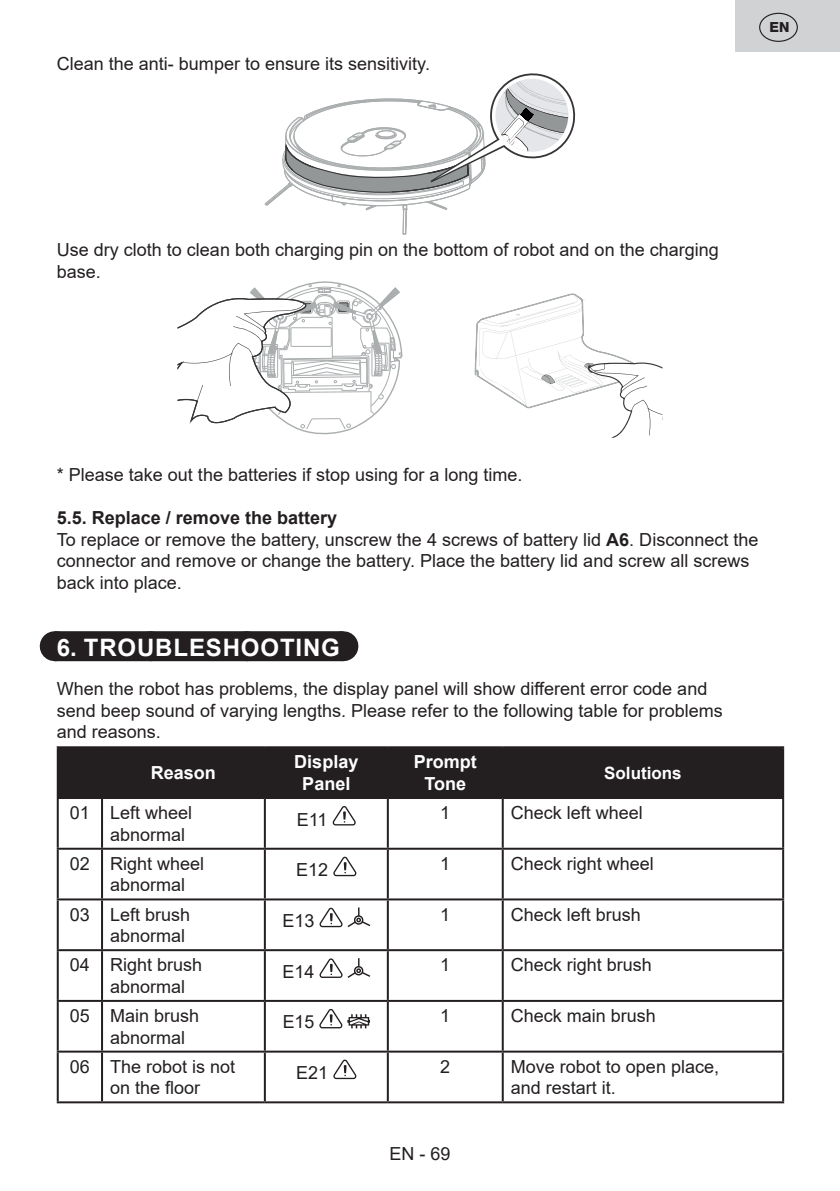
<style>
.page{position:relative;width:840px;height:1191px;background:#fff}
.page>*{position:absolute;margin:0;border:0;box-sizing:border-box;transform-origin:0 0}
.t1{font:700 24px "Arial";letter-spacing:.035em;color:#fff}
.t2{font:18px/21.6px "Arial";color:#231f20}
.t3{font:700 18px/21.6px "Arial";color:#fff;text-align:center}
.t4{font:700 17px "Arial";color:#fff}
.t5{font:800 14px "Helvetica Neue OT";color:#231f20}
.s1{font-weight:700}
</style>
<div class="page">
<div style="left:735px;top:0;width:104px;height:51px;background:#d1d2d4"></div>
<div style="left:758px;top:13px;width:39px;height:29px;border:1px solid #231f20;border-radius:50%"></div>
<div style="left:55px;top:631px;width:287px;height:30px;background:#231f20"></div>
<svg style="left:151px;top:631px;width:143px;height:1px"></svg>
<hr style="left:342px;top:631px;width:1px;height:30px;background:#231f20">
<svg style="left:265px;top:73px;width:309px;height:162px"></svg>
<svg style="left:474px;top:293px;width:188px;height:145px"></svg>
<svg style="left:177px;top:281px;width:226px;height:154px"></svg>
<div style="left:59px;top:748px;width:722px;height:49px;background:#231f20"></div>
<svg style="left:103px;top:900px;width:678px;height:201px"></svg>
<hr style="left:57px;top:746px;width:45px;height:2px;background:#231f20">
<hr style="left:57px;top:748px;width:2px;height:49px;background:#231f20">
<hr style="left:102px;top:746px;width:163px;height:2px;background:#231f20">
<hr style="left:101px;top:748px;width:2px;height:49px;background:#231f20">
<hr style="left:265px;top:746px;width:122px;height:2px;background:#231f20">
<hr style="left:264px;top:748px;width:2px;height:49px;background:#231f20">
<hr style="left:387px;top:746px;width:115px;height:2px;background:#231f20">
<hr style="left:386px;top:748px;width:2px;height:49px;background:#231f20">
<hr style="left:502px;top:746px;width:281px;height:2px;background:#231f20">
<hr style="left:501px;top:748px;width:2px;height:49px;background:#231f20">
<hr style="left:781px;top:748px;width:2px;height:49px;background:#231f20">
<hr style="left:57px;top:797px;width:45px;height:2px;background:#231f20">
<hr style="left:57px;top:799px;width:2px;height:48px;background:#231f20">
<hr style="left:102px;top:797px;width:163px;height:2px;background:#231f20">
<hr style="left:101px;top:799px;width:2px;height:48px;background:#231f20">
<hr style="left:265px;top:797px;width:122px;height:2px;background:#231f20">
<hr style="left:264px;top:799px;width:2px;height:48px;background:#231f20">
<hr style="left:387px;top:797px;width:115px;height:2px;background:#231f20">
<hr style="left:386px;top:799px;width:2px;height:48px;background:#231f20">
<hr style="left:502px;top:797px;width:281px;height:2px;background:#231f20">
<hr style="left:501px;top:799px;width:2px;height:48px;background:#231f20">
<hr style="left:781px;top:799px;width:2px;height:48px;background:#231f20">
<hr style="left:57px;top:847px;width:45px;height:2px;background:#231f20">
<hr style="left:57px;top:849px;width:2px;height:49px;background:#231f20">
<hr style="left:102px;top:847px;width:163px;height:2px;background:#231f20">
<hr style="left:101px;top:849px;width:2px;height:49px;background:#231f20">
<hr style="left:265px;top:847px;width:122px;height:2px;background:#231f20">
<hr style="left:264px;top:849px;width:2px;height:49px;background:#231f20">
<hr style="left:387px;top:847px;width:115px;height:2px;background:#231f20">
<hr style="left:386px;top:849px;width:2px;height:49px;background:#231f20">
<hr style="left:502px;top:847px;width:281px;height:2px;background:#231f20">
<hr style="left:501px;top:849px;width:2px;height:49px;background:#231f20">
<hr style="left:781px;top:849px;width:2px;height:49px;background:#231f20">
<hr style="left:57px;top:898px;width:45px;height:2px;background:#231f20">
<hr style="left:57px;top:900px;width:2px;height:49px;background:#231f20">
<hr style="left:102px;top:898px;width:163px;height:2px;background:#231f20">
<hr style="left:101px;top:900px;width:2px;height:49px;background:#231f20">
<hr style="left:265px;top:898px;width:122px;height:2px;background:#231f20">
<hr style="left:264px;top:900px;width:2px;height:49px;background:#231f20">
<hr style="left:387px;top:898px;width:115px;height:2px;background:#231f20">
<hr style="left:386px;top:900px;width:2px;height:49px;background:#231f20">
<hr style="left:502px;top:898px;width:281px;height:2px;background:#231f20">
<hr style="left:501px;top:900px;width:2px;height:49px;background:#231f20">
<hr style="left:781px;top:900px;width:2px;height:49px;background:#231f20">
<hr style="left:57px;top:949px;width:45px;height:2px;background:#231f20">
<hr style="left:57px;top:951px;width:2px;height:49px;background:#231f20">
<hr style="left:102px;top:949px;width:163px;height:2px;background:#231f20">
<hr style="left:101px;top:951px;width:2px;height:49px;background:#231f20">
<hr style="left:265px;top:949px;width:122px;height:2px;background:#231f20">
<hr style="left:264px;top:951px;width:2px;height:49px;background:#231f20">
<hr style="left:387px;top:949px;width:115px;height:2px;background:#231f20">
<hr style="left:386px;top:951px;width:2px;height:49px;background:#231f20">
<hr style="left:502px;top:949px;width:281px;height:2px;background:#231f20">
<hr style="left:501px;top:951px;width:2px;height:49px;background:#231f20">
<hr style="left:781px;top:951px;width:2px;height:49px;background:#231f20">
<hr style="left:57px;top:1000px;width:45px;height:2px;background:#231f20">
<hr style="left:57px;top:1002px;width:2px;height:48px;background:#231f20">
<hr style="left:102px;top:1000px;width:163px;height:2px;background:#231f20">
<hr style="left:101px;top:1002px;width:2px;height:48px;background:#231f20">
<hr style="left:265px;top:1000px;width:122px;height:2px;background:#231f20">
<hr style="left:264px;top:1002px;width:2px;height:48px;background:#231f20">
<hr style="left:387px;top:1000px;width:115px;height:2px;background:#231f20">
<hr style="left:386px;top:1002px;width:2px;height:48px;background:#231f20">
<hr style="left:502px;top:1000px;width:281px;height:2px;background:#231f20">
<hr style="left:501px;top:1002px;width:2px;height:48px;background:#231f20">
<hr style="left:781px;top:1002px;width:2px;height:48px;background:#231f20">
<hr style="left:57px;top:1050px;width:45px;height:2px;background:#231f20">
<hr style="left:57px;top:1052px;width:2px;height:49px;background:#231f20">
<hr style="left:102px;top:1050px;width:163px;height:2px;background:#231f20">
<hr style="left:101px;top:1052px;width:2px;height:49px;background:#231f20">
<hr style="left:265px;top:1050px;width:122px;height:2px;background:#231f20">
<hr style="left:264px;top:1052px;width:2px;height:49px;background:#231f20">
<hr style="left:387px;top:1050px;width:115px;height:2px;background:#231f20">
<hr style="left:386px;top:1052px;width:2px;height:49px;background:#231f20">
<hr style="left:502px;top:1050px;width:281px;height:2px;background:#231f20">
<hr style="left:501px;top:1052px;width:2px;height:49px;background:#231f20">
<hr style="left:781px;top:1052px;width:2px;height:49px;background:#231f20">
<hr style="left:57px;top:1101px;width:45px;height:2px;background:#231f20">
<hr style="left:102px;top:1101px;width:163px;height:2px;background:#231f20">
<hr style="left:265px;top:1101px;width:122px;height:2px;background:#231f20">
<hr style="left:387px;top:1101px;width:115px;height:2px;background:#231f20">
<hr style="left:502px;top:1101px;width:281px;height:2px;background:#231f20">
<svg style="left:332px;top:806px;width:23px;height:19px"></svg>
<svg style="left:333px;top:856px;width:23px;height:20px"></svg>
<svg style="left:319px;top:907px;width:51px;height:20px"></svg>
<svg style="left:319px;top:958px;width:51px;height:20px"></svg>
<svg style="left:319px;top:1009px;width:51px;height:19px"></svg>
<svg style="left:333px;top:1059px;width:23px;height:20px"></svg>
<p class="t2" style="left:57px;top:53px;width:374px">Clean the anti- bumper to ensure its sensitivity.</p>
<p class="t5" style="left:769px;top:18px;width:21px">EN</p>
<p class="t2" style="left:57px;top:239px;width:663px">Use dry cloth to clean both charging pin on the bottom of robot and on the charging base.</p>
<p class="t2" style="left:57px;top:464px;width:467px">* Please take out the batteries if stop using for a long time.</p>
<p class="t2" style="left:57px;top:507px;width:702px"><span class="s1">5.5. Replace / remove the battery<br></span>To replace or remove the battery, unscrew the 4 screws of battery lid <span class="s1">A6</span>. Disconnect the connector and remove or change the battery. Place the battery lid and screw all screws back into place.</p>
<h1 class="t1" style="left:57px;top:631px;width:284px">6. TROUBLESHOOTING</h1>
<p class="t2" style="left:57px;top:678px;width:667px">When the robot has problems, the display panel will show different error code and send beep sound of varying lengths. Please refer to the following table for problems and reasons.</p>
<p class="t3" style="left:151px;top:762px;width:67px">Reason</p>
<p class="t3" style="left:294px;top:751px;width:66px">Display<br>Panel</p>
<p class="t3" style="left:413px;top:751px;width:64px">Prompt<br>Tone</p>
<p class="t4" style="left:604px;top:761px;width:79px">Solutions</p>
<p class="t2" style="left:110px;top:802px;width:84px;text-indent:-40px">01 Left wheel abnormal</p>
<p class="t2" style="left:297px;top:808px;width:32px">E11</p>
<p class="t2" style="left:440px;top:802px;width:12px">1</p>
<p class="t2" style="left:510px;top:802px;width:134px">Check left wheel</p>
<p class="t2" style="left:110px;top:852px;width:96px;text-indent:-40px">02 Right wheel abnormal</p>
<p class="t2" style="left:296px;top:859px;width:34px">E12</p>
<p class="t2" style="left:440px;top:852px;width:12px">1</p>
<p class="t2" style="left:510px;top:852px;width:145px">Check right wheel</p>
<p class="t2" style="left:70px;top:903px;width:122px;text-align:right">03 Left brush abnormal</p>
<p class="t2" style="left:282px;top:910px;width:34px">E13</p>
<p class="t2" style="left:440px;top:903px;width:12px">1</p>
<p class="t2" style="left:510px;top:903px;width:132px">Check left brush</p>
<p class="t2" style="left:110px;top:954px;width:94px;text-indent:-40px">04 Right brush abnormal</p>
<p class="t2" style="left:282px;top:960px;width:34px">E14</p>
<p class="t2" style="left:440px;top:954px;width:12px">1</p>
<p class="t2" style="left:510px;top:954px;width:143px">Check right brush</p>
<p class="t2" style="left:110px;top:1004px;width:91px;text-indent:-40px">05 Main brush abnormal</p>
<p class="t2" style="left:282px;top:1011px;width:33px">E15</p>
<p class="t2" style="left:440px;top:1004px;width:12px">1</p>
<p class="t2" style="left:510px;top:1004px;width:147px">Check main brush</p>
<p class="t2" style="left:70px;top:1055px;width:167px;text-align:center">06 The robot is not on the floor</p>
<p class="t2" style="left:296px;top:1061px;width:34px">E21</p>
<p class="t2" style="left:440px;top:1055px;width:12px">2</p>
<p class="t2" style="left:510px;top:1055px;width:210px">Move robot to open place, and restart it.</p>
<p class="t2" style="left:389px;top:1142px;width:63px">EN - 69</p>
</div>
